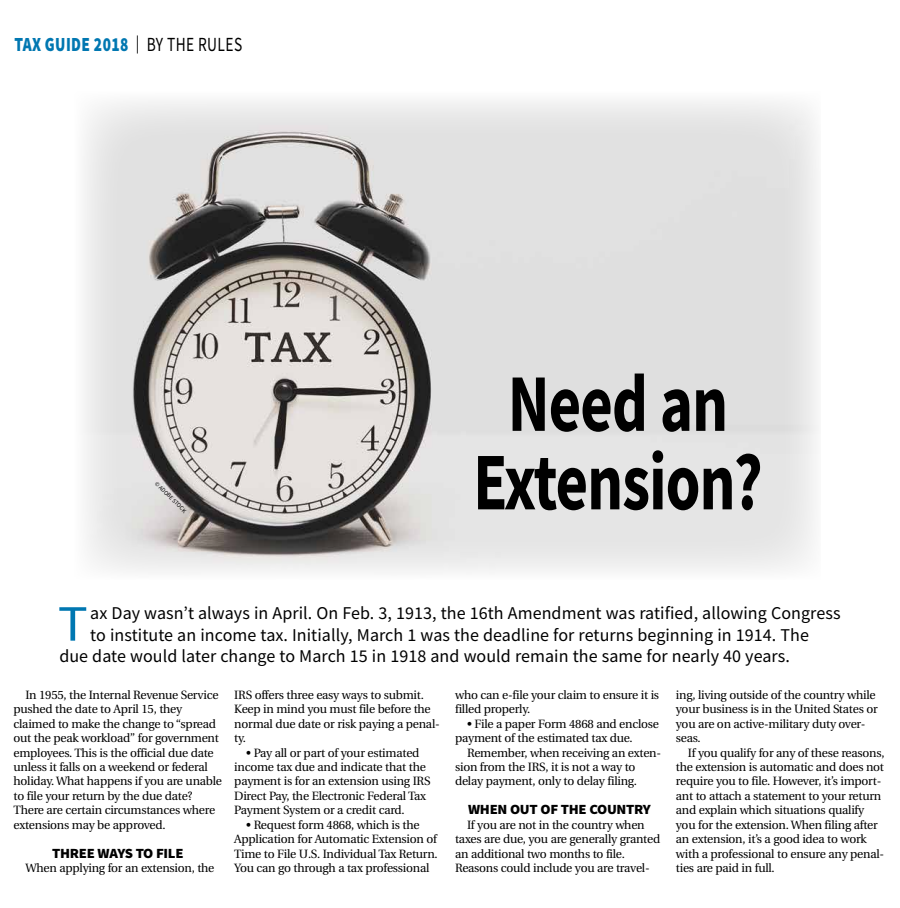
<style>
.page{position:relative;width:900px;height:908px;background:#fff}
.page>*{position:absolute;margin:0;border:0;box-sizing:border-box;transform-origin:0 0}
.t1{font:700 81.7px/78.4px "Source Sans Pro";letter-spacing:-.015em;color:#000;text-align:center;scale:.77 1}
.t2{font:50.9px "Source Sans Pro";color:#0077b1;scale:1.1 1}
.t3{font:900 20px "Source Sans Pro";letter-spacing:.025em;color:#0077b1;scale:.77 1}
.t4{font:18px "Source Sans Pro";letter-spacing:.005em;color:#000}
.t5{font:900 14px "Source Sans Pro";letter-spacing:-.02em;color:#000;scale:1.05 1}
.t6{font:12px/14.4px "Utopia";letter-spacing:-.02em;color:#000}
.t7{font:6px "Source Sans Pro";color:#000}
.s1{font-weight:400;font-size:18px;color:#000}
.s2{font-weight:400;color:#000}
</style>
<div class="page">
<img style="left:84px;top:101px;width:734px;height:470px">
<h3 class="t3" style="left:14px;top:31px;width:297px">TAX GUIDE 2018 <span class="s1">|</span> <span class="s2">BY THE RULES</span></h3>
<p class="t7" style="left:159px;top:479px;width:43px;rotate:45deg">© ADOBE STOCK</p>
<h1 class="t1" style="left:473px;top:363px;width:377px">Need an<br>Extension?</h1>
<h2 class="t2" style="left:58px;top:591px;width:29px">T</h2>
<h3 class="t4" style="left:90px;top:601px;width:752px">ax Day wasn’t always in April. On Feb. 3, 1913, the 16th Amendment was ratified, allowing Congress</h3>
<h3 class="t4" style="left:90px;top:623px;width:720px">to institute an income tax. Initially, March 1 was the deadline for returns beginning in 1914. The</h3>
<h3 class="t4" style="left:59px;top:644px;width:732px">due date would later change to March 15 in 1918 and would remain the same for nearly 40 years.</h3>
<p class="t6" style="left:14px;top:687px;width:210px;text-indent:12px">In 1955, the Internal Revenue Service pushed the date to April 15, they claimed to make the change to “spread out the peak workload” for government employees. This is the official due date unless it falls on a weekend or federal holiday. What happens if you are unable to file your return by the due date?<br>There are certain circumstances where extensions may be approved.</p>
<p class="t5" style="left:52px;top:842px;width:127px">THREE WAYS TO FILE</p>
<p class="t6" style="left:26px;top:860px;width:190px">When applying for an extension, the</p>
<p class="t6" style="left:234px;top:687px;width:207px">IRS offers three easy ways to submit.<br>Keep in mind you must file before the normal due date or risk paying a penal&shy;ty.</p>
<p class="t6" style="left:234px;top:745px;width:198px;text-indent:12px">• Pay all or part of your estimated income tax due and indicate that the payment is for an extension using IRS Direct Pay, the Electronic Federal Tax Payment System or a credit card.</p>
<p class="t6" style="left:234px;top:817px;width:205px;text-indent:12px">• Request form 4868, which is the Application for Automatic Extension of Time to File U.S. Individual Tax Return.<br>You can go through a tax professional</p>
<p class="t6" style="left:455px;top:687px;width:206px">who can e-file your claim to ensure it is filled properly.</p>
<p class="t6" style="left:455px;top:716px;width:205px;text-indent:12px">• File a paper Form 4868 and enclose payment of the estimated tax due.</p>
<p class="t6" style="left:455px;top:745px;width:208px;text-indent:12px">Remember, when receiving an exten&shy;sion from the IRS, it is not a way to delay payment, only to delay filing.</p>
<p class="t5" style="left:468px;top:799px;width:176px">WHEN OUT OF THE COUNTRY</p>
<p class="t6" style="left:455px;top:817px;width:207px;text-indent:12px">If you are not in the country when taxes are due, you are generally granted an additional two months to file.<br>Reasons could include you are travel-</p>
<p class="t6" style="left:676px;top:687px;width:203px">ing, living outside of the country while your business is in the United States or you are on active-military duty over&shy;seas.</p>
<p class="t6" style="left:676px;top:745px;width:210px;text-indent:12px">If you qualify for any of these reasons, the extension is automatic and does not require you to file. However, it’s import&shy;ant to attach a statement to your return and explain which situations qualify you for the extension. When filing after an extension, it’s a good idea to work with a professional to ensure any penal&shy;ties are paid in full.</p>
</div>
